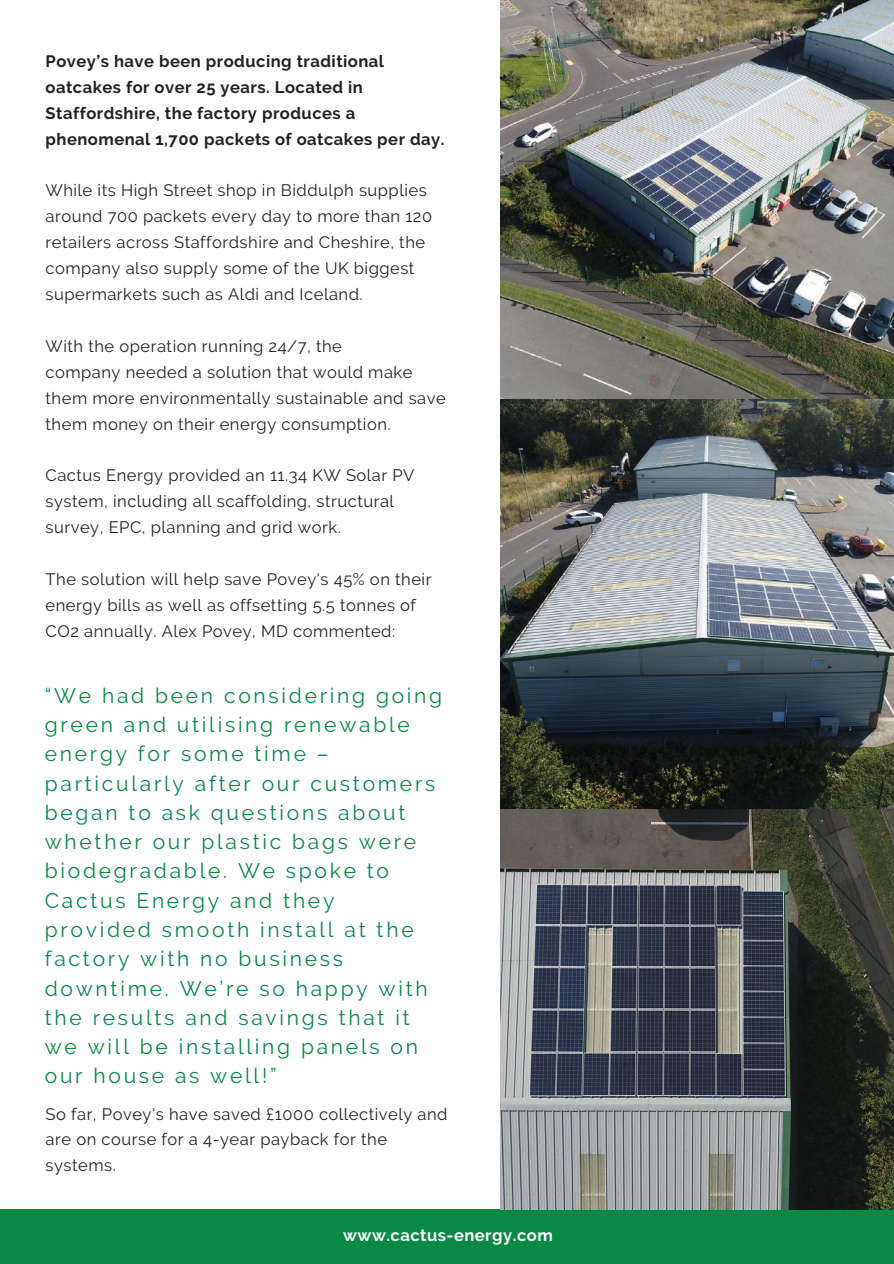
<style>
.page{position:relative;width:894px;height:1264px;background:#fff}
.page>*{position:absolute;margin:0;border:0;box-sizing:border-box;transform-origin:0 0}
.t1{font:21px/29.2px "Raleway";letter-spacing:.13em;color:#088944}
.t2{font:16.5px/26px "Raleway";letter-spacing:.03em;color:#222}
.t3{font:700 16.5px/26px "Raleway";letter-spacing:.03em;color:#222}
.t4{font:700 16.5px "Raleway";letter-spacing:.03em;color:#fff}
</style>
<div class="page">
<div style="left:0;top:1209px;width:893px;height:54px;background:#088944"></div>
<img style="left:500px;top:0;width:393px;height:1209px">
<p class="t3" style="left:46px;top:48px;width:400px">Povey’s have been producing traditional oatcakes for over 25 years. Located in Staffordshire, the factory produces a phenomenal 1,700 packets of oatcakes per day.</p>
<p class="t2" style="left:46px;top:177px;width:388px">While its High Street shop in Biddulph supplies around 700 packets every day to more than 120 retailers across Staffordshire and Cheshire, the company also supply some of the UK biggest supermarkets such as Aldi and Iceland.</p>
<p class="t2" style="left:46px;top:333px;width:401px">With the operation running 24/7, the<br>company needed a solution that would make them more environmentally sustainable and save them money on their energy consumption.</p>
<p class="t2" style="left:46px;top:462px;width:370px">Cactus Energy provided an 11.34 KW Solar PV system, including all scaffolding, structural survey, EPC, planning and grid work.</p>
<p class="t2" style="left:46px;top:566px;width:387px">The solution will help save Povey's 45% on their energy bills as well as offsetting 5.5 tonnes of<br>CO2 annually. Alex Povey, MD commented:</p>
<p class="t1" style="left:45px;top:680px;width:399px">“We had been considering going green and utilising renewable energy for some time – particularly after our customers began to ask questions about whether our plastic bags were biodegradable. We spoke to<br>Cactus Energy and they provided smooth install at the factory with no business downtime. We’re so happy with the results and savings that it we will be installing panels on our house as well!”</p>
<p class="t2" style="left:46px;top:1100px;width:403px">So far, Povey's have saved £1000 collectively and are on course for a 4-year payback for the systems.</p>
<p class="t4" style="left:343px;top:1225px;width:211px">www.cactus-energy.com</p>
</div>
